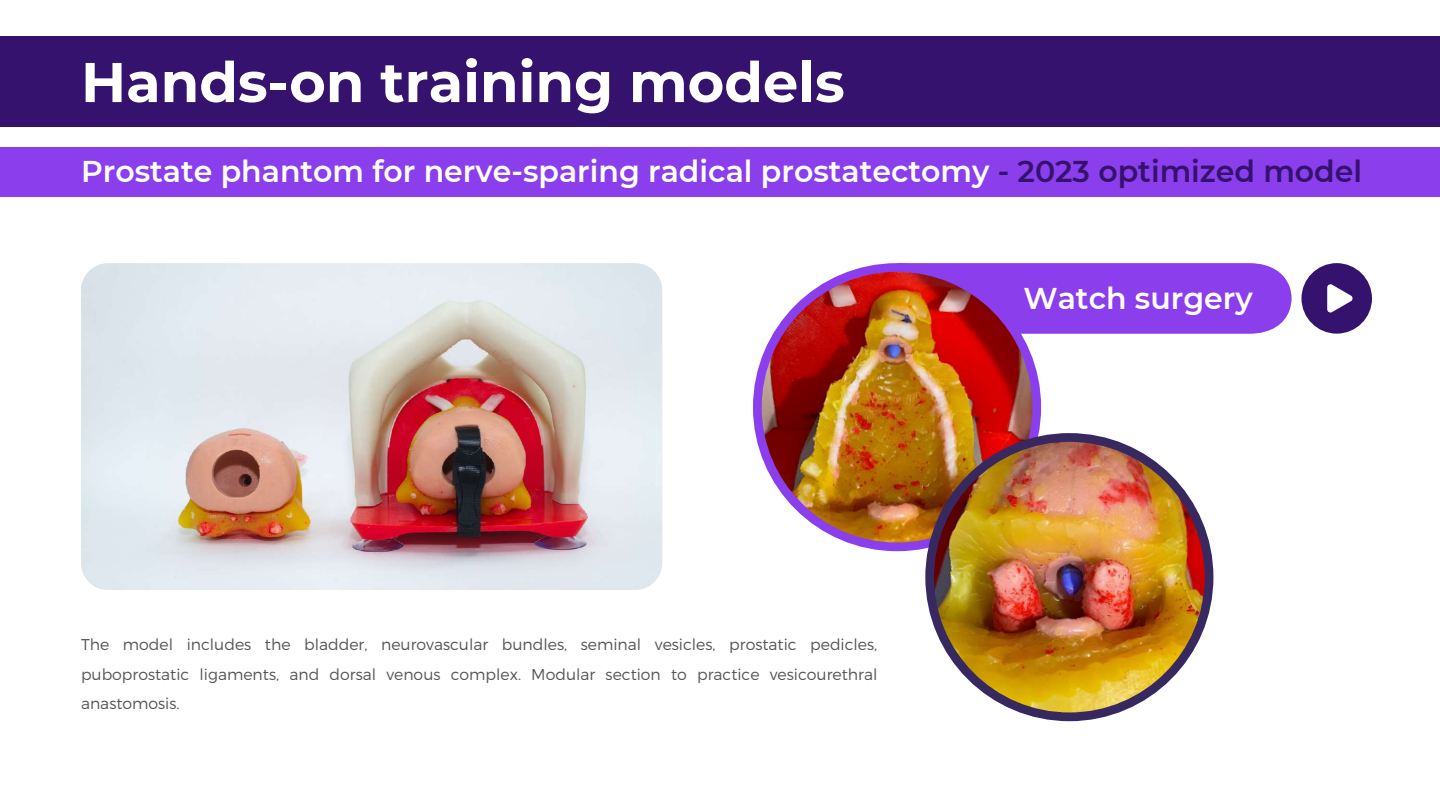
<style>
.page{position:relative;width:1440px;height:810px;background:#fff}
.page>*{position:absolute;margin:0;border:0;box-sizing:border-box;transform-origin:0 0}
.t1{font:700 55.9px "Montserrat";color:#fff}
.t2{font:600 30px "Montserrat";color:#fff}
.t3{font:300 15.7px/29.2px "Montserrat";color:#545454;text-align:justify}
.s1{color:#34126d}
</style>
<div class="page">
<div style="left:909px;top:263px;width:383px;height:71px;background:#8b3eeb"></div>
<div style="left:753px;top:263px;width:288px;height:288px;background:#8b3eeb;border-radius:50%"></div>
<img style="left:762px;top:272px;width:270px;height:271px;border-radius:50%">
<div style="left:925px;top:433px;width:288px;height:288px;background:#372860;border-radius:50%"></div>
<img style="left:934px;top:442px;width:271px;height:270px;border-radius:50%">
<svg style="left:1301px;top:263px;width:71px;height:71px"></svg>
<div style="left:0;top:36px;width:1440px;height:91px;background:#34126d"></div>
<div style="left:0;top:147px;width:1440px;height:49px;background:#8b3eeb"></div>
<img style="left:81px;top:263px;width:581px;height:327px;border-radius:27px">
<h1 class="t1" style="left:81px;top:48px;width:765px">Hands-on training models</h1>
<h2 class="t2" style="left:81px;top:153px;width:1283px">Prostate phantom for nerve-sparing radical prostatectomy <span class="s1">- 2023 optimized model</span></h2>
<p class="t3" style="left:81px;top:630px;width:798px">The model includes the bladder, neurovascular bundles, seminal vesicles, prostatic pedicles, puboprostatic ligaments, and dorsal venous complex. Modular section to practice vesicourethral anastomosis.</p>
<h2 class="t2" style="left:1023px;top:280px;width:231px">Watch surgery</h2>
</div>
